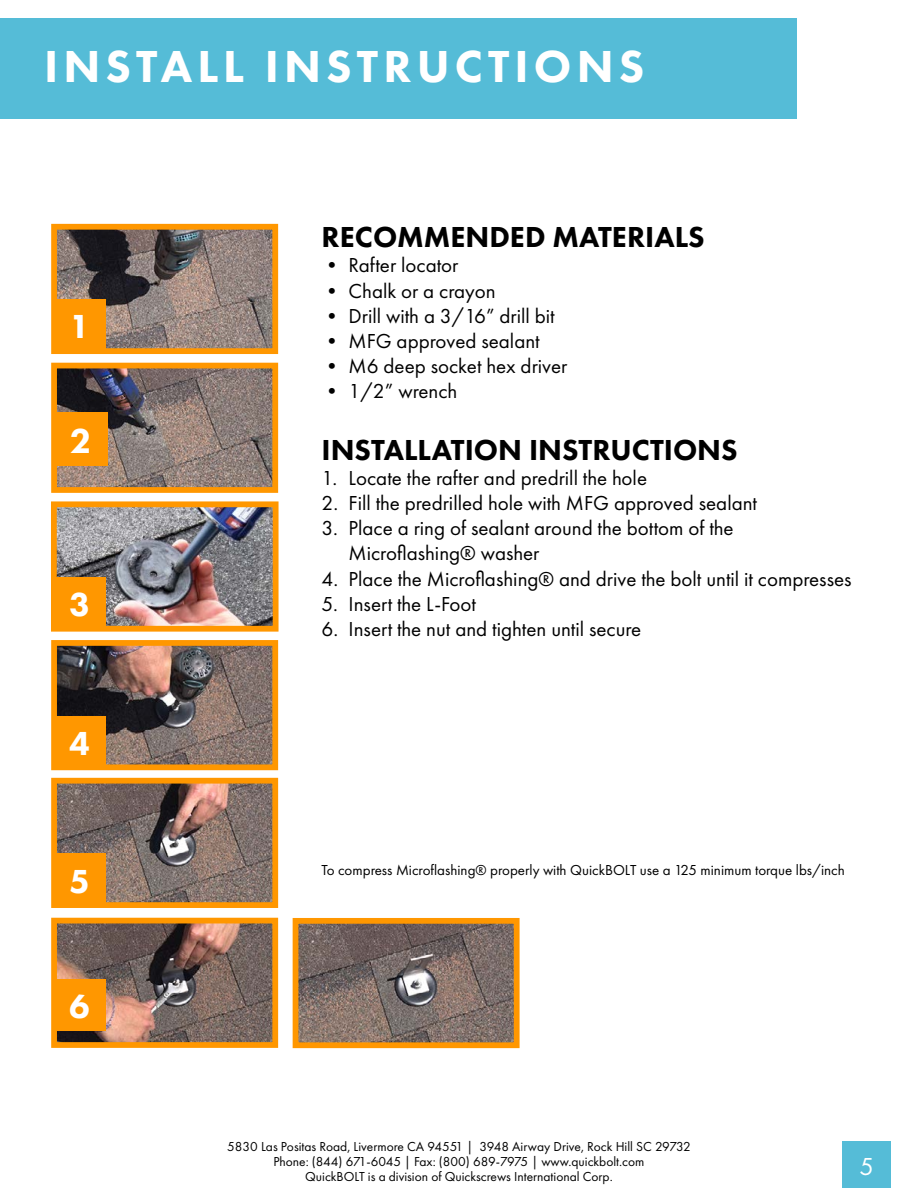
<style>
.page{position:relative;width:918px;height:1188px;background:#fff}
.page>*{position:absolute;margin:0;border:0;box-sizing:border-box;transform-origin:0 0}
.t1{font:800 46.5px "Futura PT";letter-spacing:.11em;color:#fff}
.t2{font:800 36px "Futura PT";color:#fff}
.t3{font:800 34.65px "Futura PT";color:#fff}
.t4{font:800 34.5px "Futura PT";color:#fff}
.t5{font:800 30px "Futura PT";color:#000}
.t6{font:25.5px "Futura PT";color:#fff}
.t7{font:21px/25.2px "Futura PT";color:#000}
.t8{font:15px "Futura PT";color:#000}
.t9{font:13.5px/15px "Futura PT";color:#000;text-align:center}
</style>
<div class="page">
<div style="left:843px;top:1142px;width:48px;height:46px;background:#55bcd7"></div>
<div style="left:0;top:19px;width:797px;height:100px;background:#55bcd7"></div>
<img style="left:58px;top:231px;width:213px;height:116px">
<div style="left:51px;top:224px;width:227px;height:130px;border:6px solid #ff9700"></div>
<img style="left:300px;top:925px;width:213px;height:116px">
<div style="left:293px;top:918px;width:227px;height:130px;border:6px solid #ff9700"></div>
<img style="left:58px;top:925px;width:213px;height:116px">
<div style="left:51px;top:918px;width:227px;height:130px;border:6px solid #ff9700"></div>
<img style="left:58px;top:785px;width:213px;height:116px">
<div style="left:51px;top:778px;width:227px;height:130px;border:6px solid #ff9700"></div>
<img style="left:58px;top:647px;width:213px;height:116px">
<div style="left:51px;top:640px;width:227px;height:130px;border:6px solid #ff9700"></div>
<img style="left:58px;top:370px;width:213px;height:116px">
<div style="left:51px;top:363px;width:227px;height:130px;border:6px solid #ff9700"></div>
<div style="left:54px;top:299px;width:51px;height:52px;background:#ff9700"></div>
<div style="left:54px;top:412px;width:53px;height:54px;background:#ff9700"></div>
<div style="left:54px;top:717px;width:51px;height:51px;background:#ff9700"></div>
<div style="left:54px;top:854px;width:51px;height:51px;background:#ff9700"></div>
<div style="left:54px;top:979px;width:51px;height:51px;background:#ff9700"></div>
<img style="left:58px;top:508px;width:214px;height:117px">
<div style="left:51px;top:501px;width:228px;height:131px;border:6px solid #ff9700"></div>
<div style="left:54px;top:577px;width:51px;height:52px;background:#ff9700"></div>
<h1 class="t1" style="left:44px;top:38px;width:602px">INSTALL INSTRUCTIONS</h1>
<h3 class="t4" style="left:69px;top:305px;width:22px">1</h3>
<h2 class="t2" style="left:70px;top:418px;width:23px">2</h2>
<h3 class="t3" style="left:69px;top:583px;width:22px">3</h3>
<h3 class="t4" style="left:69px;top:722px;width:22px">4</h3>
<h3 class="t4" style="left:69px;top:860px;width:22px">5</h3>
<h3 class="t4" style="left:69px;top:985px;width:22px">6</h3>
<h3 class="t5" style="left:322px;top:218px;width:385px">RECOMMENDED MATERIALS</h3>
<p class="t7" style="left:322px;top:253px;width:138px">• Rafter locator</p>
<p class="t7" style="left:322px;top:278px;width:176px">• Chalk or a crayon</p>
<p class="t7" style="left:322px;top:303px;width:235px">• Drill with a 3/16” drill bit</p>
<p class="t7" style="left:322px;top:328px;width:220px">• MFG approved sealant</p>
<p class="t7" style="left:322px;top:354px;width:247px">• M6 deep socket hex driver</p>
<p class="t7" style="left:322px;top:379px;width:137px">• 1/2” wrench</p>
<h3 class="t5" style="left:322px;top:431px;width:418px">INSTALLATION INSTRUCTIONS</h3>
<p class="t7" style="left:322px;top:465px;width:327px">1. Locate the rafter and predrill the hole</p>
<p class="t7" style="left:322px;top:490px;width:437px">2. Fill the predrilled hole with MFG approved sealant</p>
<p class="t7" style="left:349px;top:516px;width:387px;text-indent:-27px">3. Place a ring of sealant around the bottom of the<br>Microflashing® washer</p>
<p class="t7" style="left:322px;top:566px;width:532px">4. Place the Microflashing® and drive the bolt until it compresses</p>
<p class="t7" style="left:322px;top:591px;width:156px">5. Insert the L-Foot</p>
<p class="t7" style="left:322px;top:616px;width:321px">6. Insert the nut and tighten until secure</p>
<p class="t8" style="left:322px;top:861px;width:525px">To compress Microflashing® properly with QuickBOLT use a 125 minimum torque lbs/inch</p>
<p class="t9" style="left:227px;top:1139px;width:465px">5830 Las Positas Road, Livermore CA 94551 | 3948 Airway Drive, Rock Hill SC 29732<br>Phone: (844) 671-6045 | Fax: (800) 689-7975 | www.quickbolt.com<br>QuickBOLT is a division of Quickscrews International Corp.</p>
<p class="t6" style="left:860px;top:1151px;width:16px">5</p>
</div>
